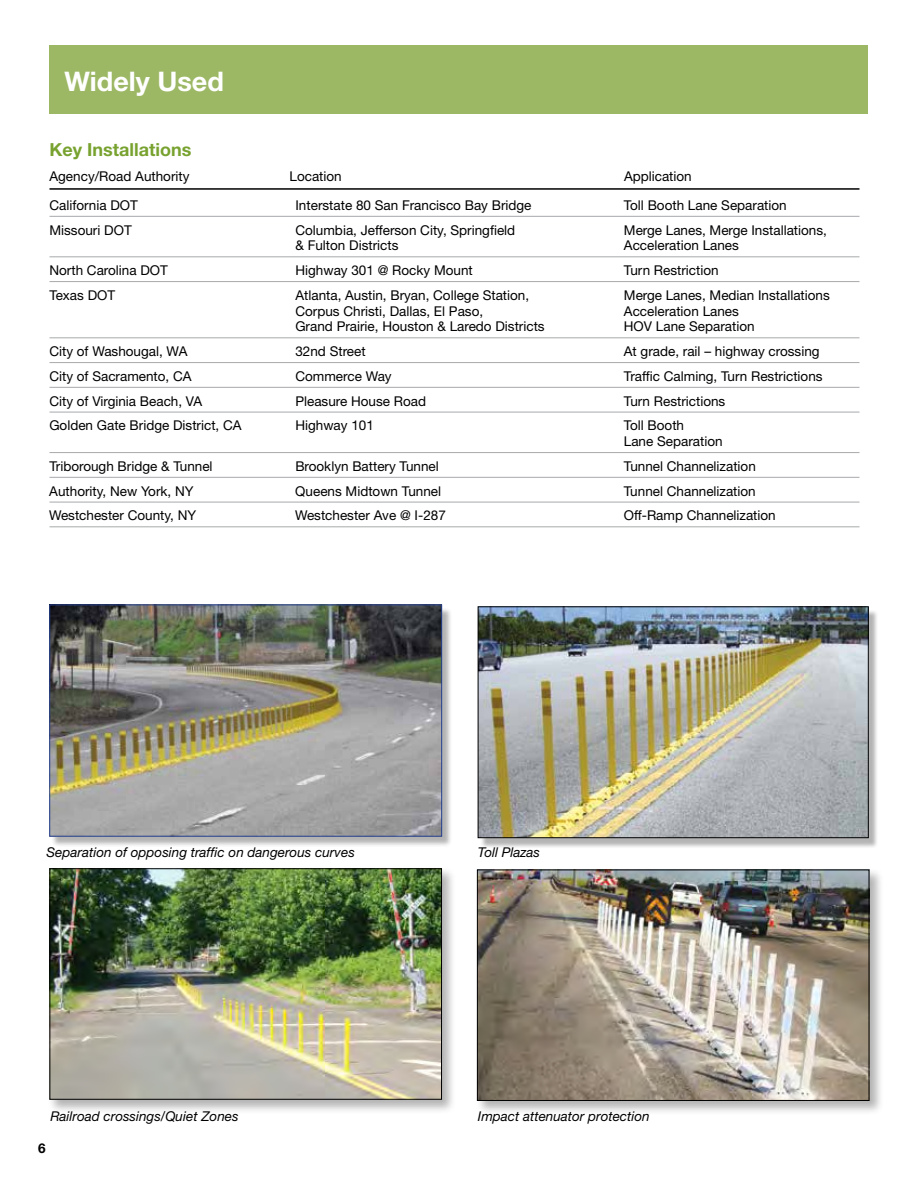
<style>
.page{position:relative;width:918px;height:1188px;background:#fff}
.page>*{position:absolute;margin:0;border:0;box-sizing:border-box;transform-origin:0 0}
.t1{font:700 27px "Helvetica Neue LT Std";color:#fff}
.t2{font:700 18px "Helvetica Neue LT Std";color:#78a22f}
.t3{font:13.5px/15.8px "Helvetica Neue LT Std";color:#000}
.t4{font:italic 13.5px "Helvetica Neue LT Std";color:#000}
.t5{font:700 13.5px "Helvetica Neue LT Std";color:#000}
</style>
<div class="page">
<div style="left:50px;top:45px;width:818px;height:69px;background:#9cb865"></div>
<div style="left:480px;top:609px;width:399px;height:239px;background:#000;opacity:.3"></div>
<img style="left:480px;top:609px;width:386px;height:227px">
<div style="left:478px;top:607px;width:390px;height:231px;border:1px solid #000"></div>
<hr style="left:50px;top:188px;width:810px;height:2px;background:#000">
<hr style="left:50px;top:216px;width:810px;height:1px;background:#a7a9ac">
<hr style="left:50px;top:256px;width:810px;height:1px;background:#a7a9ac">
<hr style="left:50px;top:281px;width:810px;height:1px;background:#a7a9ac">
<hr style="left:50px;top:337px;width:810px;height:1px;background:#a7a9ac">
<hr style="left:50px;top:362px;width:810px;height:1px;background:#a7a9ac">
<hr style="left:50px;top:387px;width:810px;height:1px;background:#a7a9ac">
<hr style="left:50px;top:412px;width:810px;height:1px;background:#a7a9ac">
<hr style="left:50px;top:452px;width:810px;height:1px;background:#a7a9ac">
<hr style="left:50px;top:477px;width:810px;height:1px;background:#a7a9ac">
<hr style="left:50px;top:502px;width:810px;height:1px;background:#a7a9ac">
<hr style="left:50px;top:526px;width:810px;height:1px;background:#a7a9ac">
<div style="left:48px;top:866px;width:408px;height:248px;background:#000;opacity:.3"></div>
<img style="left:52px;top:870px;width:388px;height:228px">
<div style="left:50px;top:868px;width:392px;height:232px;border:1px solid #000"></div>
<div style="left:475px;top:868px;width:409px;height:248px;background:#000;opacity:.3"></div>
<img style="left:479px;top:872px;width:388px;height:227px">
<div style="left:477px;top:870px;width:392px;height:231px;border:1px solid #000"></div>
<div style="left:52px;top:607px;width:401px;height:241px;background:#000;opacity:.3"></div>
<img style="left:51px;top:607px;width:389px;height:227px">
<div style="left:49px;top:605px;width:393px;height:231px;border:1px solid #25408f"></div>
<h1 class="t1" style="left:64px;top:65px;width:161px">Widely Used</h1>
<h2 class="t2" style="left:50px;top:138px;width:143px">Key Installations</h2>
<p class="t3" style="left:50px;top:168px;width:142px">Agency/Road Authority</p>
<p class="t3" style="left:290px;top:168px;width:54px">Location</p>
<p class="t3" style="left:624px;top:168px;width:69px">Application</p>
<p class="t3" style="left:50px;top:197px;width:90px">California DOT</p>
<p class="t3" style="left:295px;top:197px;width:238px">Interstate 80 San Francisco Bay Bridge</p>
<p class="t3" style="left:624px;top:197px;width:164px">Toll Booth Lane Separation</p>
<p class="t3" style="left:49px;top:222px;width:84px">Missouri DOT</p>
<p class="t3" style="left:295px;top:222px;width:221px">Columbia, Jefferson City, Springfield</p>
<p class="t3" style="left:624px;top:222px;width:205px">Merge Lanes, Merge Installations,</p>
<p class="t3" style="left:295px;top:238px;width:105px">&amp; Fulton Districts</p>
<p class="t3" style="left:624px;top:238px;width:117px">Acceleration Lanes</p>
<p class="t3" style="left:49px;top:262px;width:120px">North Carolina DOT</p>
<p class="t3" style="left:295px;top:262px;width:179px">Highway 301 @ Rocky Mount</p>
<p class="t3" style="left:624px;top:262px;width:96px">Turn Restriction</p>
<p class="t3" style="left:49px;top:287px;width:67px">Texas DOT</p>
<p class="t3" style="left:295px;top:287px;width:235px">Atlanta, Austin, Bryan, College Station,</p>
<p class="t3" style="left:624px;top:287px;width:207px">Merge Lanes, Median Installations</p>
<p class="t3" style="left:295px;top:303px;width:189px">Corpus Christi, Dallas, El Paso,</p>
<p class="t3" style="left:624px;top:303px;width:117px">Acceleration Lanes</p>
<p class="t3" style="left:295px;top:319px;width:251px">Grand Prairie, Houston &amp; Laredo Districts</p>
<p class="t3" style="left:624px;top:319px;width:132px">HOV Lane Separation</p>
<p class="t3" style="left:49px;top:343px;width:140px">City of Washougal, WA</p>
<p class="t3" style="left:295px;top:343px;width:72px">32nd Street</p>
<p class="t3" style="left:624px;top:343px;width:197px">At grade, rail – highway crossing</p>
<p class="t3" style="left:49px;top:368px;width:144px">City of Sacramento, CA</p>
<p class="t3" style="left:295px;top:368px;width:98px">Commerce Way</p>
<p class="t3" style="left:624px;top:368px;width:200px">Traffic Calming, Turn Restrictions</p>
<p class="t3" style="left:49px;top:393px;width:154px">City of Virginia Beach, VA</p>
<p class="t3" style="left:295px;top:393px;width:132px">Pleasure House Road</p>
<p class="t3" style="left:624px;top:393px;width:103px">Turn Restrictions</p>
<p class="t3" style="left:49px;top:418px;width:194px">Golden Gate Bridge District, CA</p>
<p class="t3" style="left:295px;top:418px;width:80px">Highway 101</p>
<p class="t3" style="left:624px;top:418px;width:100px">Toll Booth<br>Lane Separation</p>
<p class="t3" style="left:49px;top:458px;width:165px">Triborough Bridge &amp; Tunnel</p>
<p class="t3" style="left:295px;top:458px;width:145px">Brooklyn Battery Tunnel</p>
<p class="t3" style="left:624px;top:458px;width:134px">Tunnel Channelization</p>
<p class="t3" style="left:49px;top:483px;width:146px">Authority, New York, NY</p>
<p class="t3" style="left:295px;top:483px;width:147px">Queens Midtown Tunnel</p>
<p class="t3" style="left:624px;top:483px;width:134px">Tunnel Channelization</p>
<p class="t3" style="left:49px;top:508px;width:149px">Westchester County, NY</p>
<p class="t3" style="left:295px;top:508px;width:152px">Westchester Ave @ I-287</p>
<p class="t3" style="left:624px;top:508px;width:154px">Off-Ramp Channelization</p>
<p class="t4" style="left:47px;top:844px;width:310px">Separation of opposing traffic on dangerous curves</p>
<p class="t4" style="left:478px;top:844px;width:64px">Toll Plazas</p>
<p class="t4" style="left:50px;top:1108px;width:190px">Railroad crossings/Quiet Zones</p>
<p class="t4" style="left:478px;top:1108px;width:173px">Impact attenuator protection</p>
<p class="t5" style="left:38px;top:1139px;width:9px">6</p>
</div>
